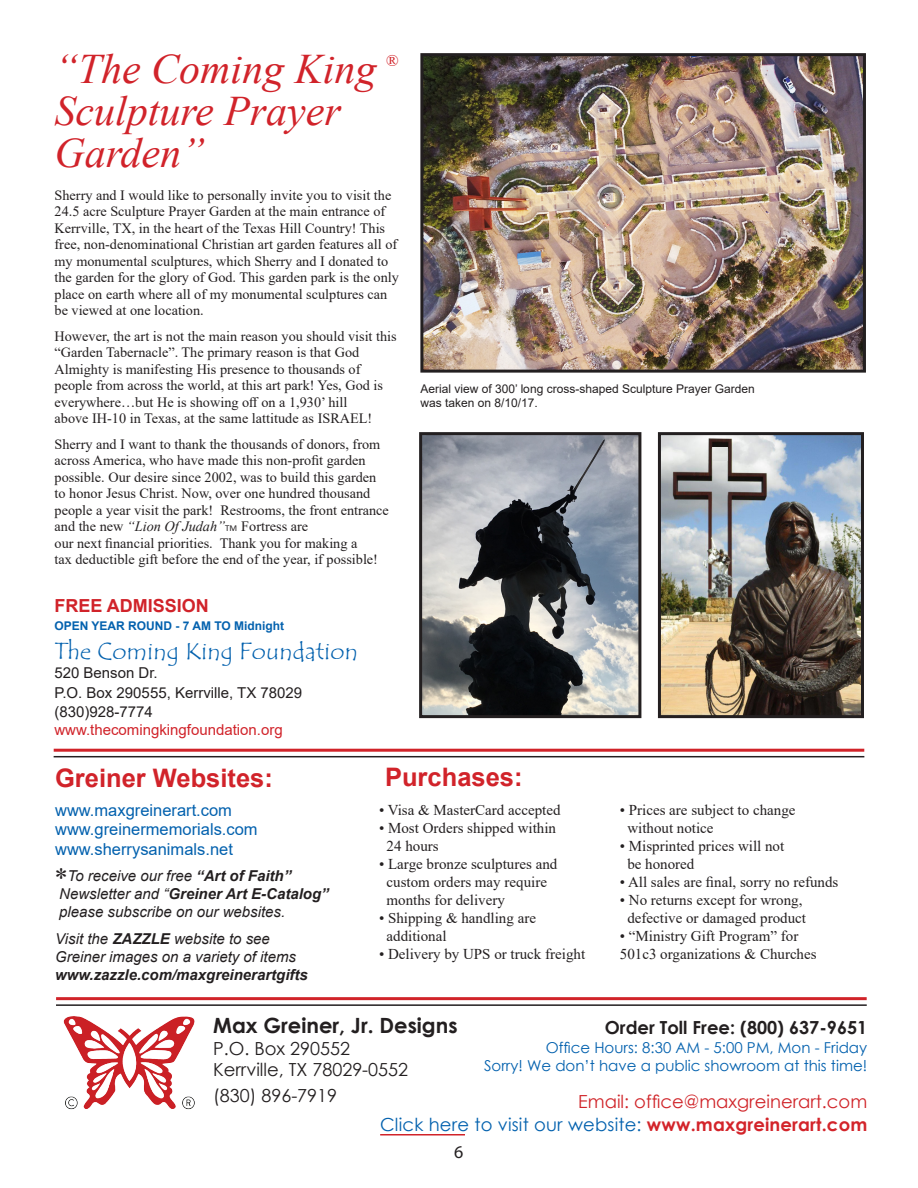
<style>
.page{position:relative;width:918px;height:1188px;background:#fff}
.page>*{position:absolute;margin:0;border:0;box-sizing:border-box;transform-origin:0 0}
.t1{font:italic 42px/42px "Times New Roman";color:#d1232a}
.t2{font:27px "Times New Roman";color:#231f20}
.t3{font:700 25.5px "Arial";color:#d1232a}
.t4{font:24px "Tempus Sans ITC";color:#0361ae}
.t5{font:700 21px "Century Gothic";color:#231f20}
.t6{font:18px "Century Gothic";letter-spacing:.01em;color:#0361ae}
.t7{font:18px "Century Gothic";color:#231f20}
.t8{font:18px "Century Gothic";color:#d02429}
.t9{font:700 18px "Century Gothic";color:#231f20}
.t10{font:700 18px "Arial";color:#d1232a}
.t11{font:18px "Myriad Pro";color:#231f20}
.t12{font:16.5px "Arial";color:#0361ae}
.t13{font:16.5px "Times New Roman";color:#d1232a}
.t14{font:15px "Times New Roman";color:#231f20}
.t15{font:italic 15px "Arial";color:#231f20}
.t16{font:15px "Century Gothic";color:#0361ae}
.t17{font:italic 700 15px "Arial";color:#231f20}
.t18{font:15px "Arial";color:#231f20}
.t19{font:15px "Arial";color:#d1232a}
.t20{font:14.25px/16.5px "Times New Roman";color:#231f20}
.t21{font:12px "Arial";color:#231f20}
.t22{font:700 12px "Arial";color:#0361ae}
.s1{font-style:italic}
.s2{font-family:"Calibri";font-size:9px}
.s3{font-weight:700}
.s4{font-weight:400}
.s5{font-weight:700;color:#d3242a}
</style>
<div class="page">
<img style="left:423px;top:436px;width:214px;height:278px">
<div style="left:419px;top:432px;width:222px;height:286px;border:3px solid #231f20"></div>
<img style="left:662px;top:436px;width:198px;height:278px">
<div style="left:658px;top:432px;width:206px;height:286px;border:3px solid #231f20"></div>
<img style="left:424px;top:57px;width:438px;height:312px">
<div style="left:420px;top:53px;width:446px;height:320px;border:3px solid #231f20"></div>
<img style="left:63px;top:1016px;width:132px;height:94px">
<hr style="left:56px;top:1004px;width:811px;height:2px;background:#231f20">
<hr style="left:56px;top:997px;width:811px;height:3px;background:#d12329">
<hr style="left:54px;top:756px;width:810px;height:1px;background:#231f20">
<hr style="left:54px;top:749px;width:810px;height:3px;background:#d12329">
<hr style="left:380px;top:1134px;width:85px;height:2px;background:#d12329">
<img style="left:713px;top:448px;width:15px;height:13px">
<p class="t1" style="left:54px;top:47px;width:324px">“The Coming King<br>Sculpture Prayer</p>
<p class="t1" style="left:54px;top:131px;width:152px">Garden”</p>
<p class="t20" style="left:55px;top:186px;width:346px">Sherry and I would like to personally invite you to visit the 24.5 acre Sculpture Prayer Garden at the main entrance of Kerrville, TX, in the heart of the Texas Hill Country! This free, non-denominational Christian art garden features all of my monumental sculptures, which Sherry and I donated to the garden for the glory of God. This garden park is the only place on earth where all of my monumental sculptures can be viewed at one location.</p>
<p class="t20" style="left:55px;top:327px;width:344px">However, the art is not the main reason you should visit this “Garden Tabernacle”. The primary reason is that God</p>
<p class="t20" style="left:55px;top:360px;width:330px">Almighty is manifesting His presence to thousands of people from across the world, at this art park! Yes, God is everywhere…but He is showing off on a 1,930’ hill</p>
<p class="t20" style="left:55px;top:410px;width:319px">above IH-10 in Texas, at the same lattitude as ISRAEL!</p>
<p class="t20" style="left:55px;top:435px;width:327px">Sherry and I want to thank the thousands of donors, from across America, who have made this non-profit garden</p>
<p class="t20" style="left:55px;top:468px;width:323px">possible. Our desire since 2002, was to build this garden</p>
<p class="t20" style="left:55px;top:485px;width:317px">to honor Jesus Christ. Now, over one hundred thousand</p>
<p class="t20" style="left:55px;top:501px;width:336px">people a year visit the park! Restrooms, the front entrance and the new <span class="s1">“Lion Of Judah”</span><span class="s2">TM</span> Fortress are</p>
<p class="t20" style="left:55px;top:534px;width:304px">our next financial priorities. Thank you for making a</p>
<p class="t20" style="left:55px;top:551px;width:325px">tax deductible gift before the end of the year, if possible!</p>
<p class="t10" style="left:54px;top:593px;width:156px">FREE ADMISSION</p>
<p class="t22" style="left:54px;top:618px;width:231px">OPEN YEAR ROUND - 7 AM TO Midnight</p>
<p class="t4" style="left:54px;top:636px;width:305px">The Coming King Foundation</p>
<p class="t18" style="left:54px;top:663px;width:105px">520 Benson Dr.</p>
<p class="t18" style="left:54px;top:682px;width:249px">P.O. Box 290555, Kerrville, TX 78029</p>
<p class="t18" style="left:54px;top:702px;width:100px">(830)928-7774</p>
<p class="t19" style="left:54px;top:720px;width:230px">www.thecomingkingfoundation.org</p>
<p class="t13" style="left:386px;top:49px;width:14px">®</p>
<p class="t21" style="left:420px;top:380px;width:336px">Aerial view of 300’ long cross-shaped Sculpture Prayer Garden</p>
<p class="t21" style="left:420px;top:394px;width:119px">was taken on 8/10/17.</p>
<p class="t3" style="left:55px;top:760px;width:219px">Greiner Websites:</p>
<p class="t12" style="left:55px;top:798px;width:178px">www.maxgreinerart.com</p>
<p class="t12" style="left:55px;top:818px;width:204px">www.greinermemorials.com</p>
<p class="t12" style="left:55px;top:838px;width:179px">www.sherrysanimals.net</p>
<p class="t15" style="left:68px;top:866px;width:225px">To receive our free <span class="s3">“Art of Faith”</span></p>
<p class="t17" style="left:59px;top:883px;width:271px"><span class="s4">Newsletter and “</span>Greiner Art E-Catalog”</p>
<p class="t15" style="left:59px;top:902px;width:227px">please subscribe on our websites.</p>
<p class="t15" style="left:55px;top:929px;width:216px">Visit the <span class="s3">ZAZZLE</span> website to see</p>
<p class="t15" style="left:55px;top:947px;width:242px">Greiner images on a variety of items</p>
<p class="t17" style="left:55px;top:964px;width:254px">www.zazzle.com/maxgreinerartgifts</p>
<p class="t2" style="left:54px;top:859px;width:15px">*</p>
<p class="t3" style="left:385px;top:759px;width:139px">Purchases:</p>
<p class="t14" style="left:379px;top:799px;width:183px">• Visa &amp; MasterCard accepted</p>
<p class="t14" style="left:379px;top:817px;width:178px">• Most Orders shipped within</p>
<p class="t14" style="left:387px;top:835px;width:54px">24 hours</p>
<p class="t14" style="left:379px;top:853px;width:180px">• Large bronze sculptures and</p>
<p class="t14" style="left:387px;top:871px;width:162px">custom orders may require</p>
<p class="t14" style="left:387px;top:889px;width:120px">months for delivery</p>
<p class="t14" style="left:379px;top:907px;width:158px">• Shipping &amp; handling are</p>
<p class="t14" style="left:387px;top:925px;width:61px">additional</p>
<p class="t14" style="left:379px;top:943px;width:208px">• Delivery by UPS or truck freight</p>
<p class="t14" style="left:620px;top:799px;width:177px">• Prices are subject to change</p>
<p class="t14" style="left:627px;top:817px;width:88px">without notice</p>
<p class="t14" style="left:620px;top:835px;width:166px">• Misprinted prices will not</p>
<p class="t14" style="left:627px;top:853px;width:69px">be honored</p>
<p class="t14" style="left:620px;top:871px;width:220px">• All sales are final, sorry no refunds</p>
<p class="t14" style="left:620px;top:889px;width:184px">• No returns except for wrong,</p>
<p class="t14" style="left:627px;top:907px;width:180px">defective or damaged product</p>
<p class="t14" style="left:620px;top:925px;width:180px">• “Ministry Gift Program” for</p>
<p class="t14" style="left:620px;top:943px;width:198px">501c3 organizations &amp; Churches</p>
<p class="t5" style="left:213px;top:1010px;width:246px">Max Greiner, Jr. Designs</p>
<p class="t7" style="left:213px;top:1036px;width:138px">P.O. Box 290552</p>
<p class="t7" style="left:213px;top:1057px;width:196px">Kerrville, TX 78029-0552</p>
<p class="t7" style="left:213px;top:1083px;width:125px">(830) 896-7919</p>
<p class="t9" style="left:605px;top:1014px;width:264px">Order Toll Free: (800) 637-9651</p>
<p class="t16" style="left:546px;top:1038px;width:323px">Office Hours: 8:30 AM - 5:00 PM, Mon - Friday</p>
<p class="t16" style="left:484px;top:1056px;width:385px">Sorry! We don’t have a public showroom at this time!</p>
<p class="t8" style="left:578px;top:1089px;width:291px">Email: office@maxgreinerart.com</p>
<p class="t6" style="left:380px;top:1112px;width:489px">Click here to visit our website: <span class="s5">www.maxgreinerart.com</span></p>
<p class="t11" style="left:454px;top:1141px;width:11px">6</p>
</div>
